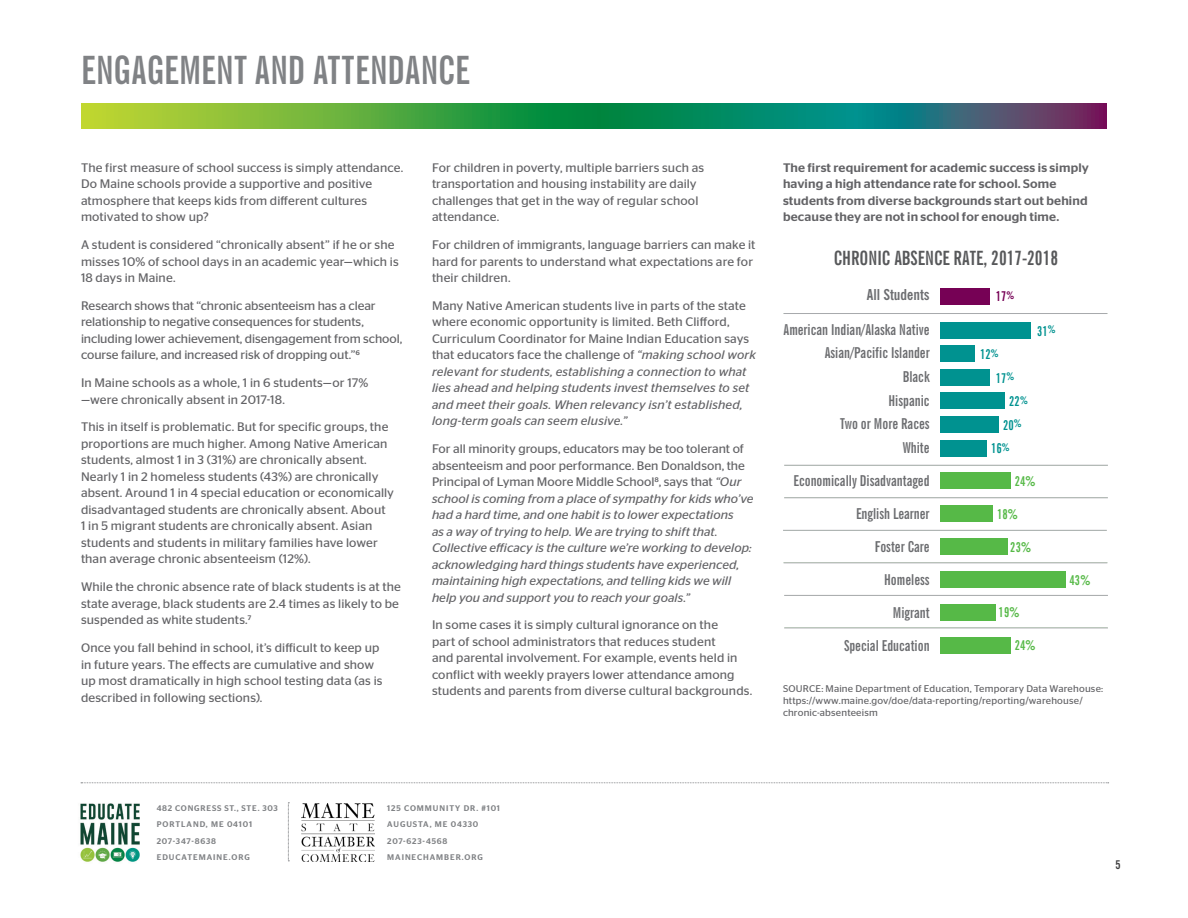
<style>
.page{position:relative;width:1188px;height:918px;background:#fff}
.page>*{position:absolute;margin:0;border:0;box-sizing:border-box;transform-origin:0 0}
._2019_A_Head{font:700 extra-condensed 39px "News Gothic BT";letter-spacing:.01em;color:#808285}
.t1{font:700 extra-condensed 19.65px "News Gothic BT";color:#57585a}
.t2{font:700 extra-condensed 15px "News Gothic BT";color:#6c6d70}
.t3{font:700 condensed 15px "News Gothic BT";color:#6c6d70}
.t4{font:700 extra-condensed 13.5px "News Gothic BT";color:#009290}
.t5{font:700 extra-condensed 13.5px "News Gothic BT";color:#56b947}
.t6{font:700 extra-condensed 13.5px "News Gothic BT";color:#760155}
._2019_Body_Text{font:12.3px/16.5px "Stag Sans";letter-spacing:.01em;color:#636366}
._2019_Body_Text-2{font:italic 12.3px/16.5px "Stag Sans";letter-spacing:.005em;color:#636366}
._2019_Body_Text-3{font:500 12.3px/16.5px "Stag Sans";letter-spacing:.015em;color:#636366}
.t7{font:700 condensed 12px "News Gothic BT";color:#3e3e3f}
._2019_Chart_Source{font:9.75px/12px "Stag Sans";letter-spacing:.02em;color:#636366}
.t8{font:500 8.25px "Stag Sans";letter-spacing:.105em;color:#808285}
.s1{font-style:normal}
</style>
<div class="page">
<svg style="left:81px;top:104px;width:1026px;height:25px;background:#409253"></svg>
<svg style="left:81px;top:782px;width:1028px;height:1px"></svg>
<img style="left:80px;top:803px;width:60px;height:59px">
<svg style="left:288px;top:803px;width:1px;height:59px"></svg>
<img style="left:301px;top:804px;width:74px;height:58px">
<div style="left:940px;top:288px;width:50px;height:16px;background:#760155"></div>
<div style="left:940px;top:322px;width:91px;height:16px;background:#009290"></div>
<div style="left:940px;top:346px;width:35px;height:16px;background:#009290"></div>
<div style="left:940px;top:369px;width:50px;height:16px;background:#009290"></div>
<div style="left:940px;top:393px;width:64px;height:16px;background:#009290"></div>
<div style="left:940px;top:417px;width:59px;height:16px;background:#009290"></div>
<div style="left:940px;top:440px;width:47px;height:16px;background:#009290"></div>
<div style="left:940px;top:473px;width:70px;height:16px;background:#56b947"></div>
<div style="left:940px;top:506px;width:53px;height:16px;background:#56b947"></div>
<div style="left:940px;top:539px;width:67px;height:16px;background:#56b947"></div>
<div style="left:940px;top:571px;width:126px;height:16px;background:#56b947"></div>
<div style="left:940px;top:604px;width:56px;height:16px;background:#56b947"></div>
<div style="left:940px;top:637px;width:70px;height:16px;background:#56b947"></div>
<hr style="left:784px;top:313px;width:323px;height:1px;background:#a8a9ad">
<hr style="left:784px;top:465px;width:324px;height:1px;background:#a8a9ad">
<hr style="left:784px;top:497px;width:324px;height:1px;background:#a8a9ad">
<hr style="left:783px;top:530px;width:324px;height:1px;background:#a8a9ad">
<hr style="left:784px;top:563px;width:323px;height:1px;background:#a8a9ad">
<hr style="left:784px;top:595px;width:324px;height:1px;background:#a8a9ad">
<hr style="left:784px;top:628px;width:324px;height:1px;background:#a8a9ad">
<p class="_2019_A_Head" style="left:81px;top:46px;width:390px">ENGAGEMENT AND ATTENDANCE</p>
<p class="_2019_Body_Text" style="left:81px;top:159px;width:324px">The first measure of school success is simply attendance.<br>Do Maine schools provide a supportive and positive atmosphere that keeps kids from different cultures motivated to show up?</p>
<p class="_2019_Body_Text" style="left:81px;top:237px;width:319px">A student is considered “chronically absent” if he or she misses 10% of school days in an academic year—which is<br>18 days in Maine.</p>
<p class="_2019_Body_Text" style="left:81px;top:297px;width:323px">Research shows that “chronic absenteeism has a clear relationship to negative consequences for students, including lower achievement, disengagement from school, course failure, and increased risk of dropping out.”6</p>
<p class="_2019_Body_Text" style="left:81px;top:375px;width:289px">In Maine schools as a whole, 1 in 6 students—or 17% —were chronically absent in 2017-18.</p>
<p class="_2019_Body_Text" style="left:81px;top:419px;width:315px">This in itself is problematic. But for specific groups, the proportions are much higher. Among Native American students, almost 1 in 3 (31%) are chronically absent.<br>Nearly 1 in 2 homeless students (43%) are chronically absent. Around 1 in 4 special education or economically disadvantaged students are chronically absent. About<br>1 in 5 migrant students are chronically absent. Asian students and students in military families have lower than average chronic absenteeism (12%).</p>
<p class="_2019_Body_Text" style="left:81px;top:579px;width:321px">While the chronic absence rate of black students is at the state average, black students are 2.4 times as likely to be suspended as white students.7</p>
<p class="_2019_Body_Text" style="left:81px;top:639px;width:303px">Once you fall behind in school, it’s difficult to keep up in future years. The effects are cumulative and show up most dramatically in high school testing data (as is described in following sections).</p>
<p class="_2019_Body_Text" style="left:432px;top:159px;width:274px">For children in poverty, multiple barriers such as transportation and housing instability are daily challenges that get in the way of regular school attendance.</p>
<p class="_2019_Body_Text" style="left:432px;top:237px;width:325px">For children of immigrants, language barriers can make it hard for parents to understand what expectations are for their children.</p>
<p class="_2019_Body_Text-2" style="left:432px;top:297px;width:325px"><span class="s1">Many Native American students live in parts of the state where economic opportunity is limited. Beth Clifford, Curriculum Coordinator for Maine Indian Education says that educators face the challenge of</span> “making school work relevant for students, establishing a connection to what lies ahead and helping students invest themselves to set and meet their goals. When relevancy isn’t established, long-term goals can seem elusive.”</p>
<p class="_2019_Body_Text-2" style="left:432px;top:441px;width:323px"><span class="s1">For all minority groups, educators may be too tolerant of absenteeism and poor performance. Ben Donaldson, the Principal of Lyman Moore Middle School8, says that</span> “Our school is coming from a place of sympathy for kids who’ve had a hard time, and one habit is to lower expectations<br>as a way of trying to help. We are trying to shift that.<br>Collective efficacy is the culture we’re working to develop: acknowledging hard things students have experienced, maintaining high expectations, and telling kids we will help you and support you to reach your goals.”</p>
<p class="_2019_Body_Text" style="left:432px;top:617px;width:322px">In some cases it is simply cultural ignorance on the<br>part of school administrators that reduces student<br>and parental involvement. For example, events held in conflict with weekly prayers lower attendance among students and parents from diverse cultural backgrounds.</p>
<p class="_2019_Body_Text-3" style="left:783px;top:159px;width:307px">The first requirement for academic success is simply having a high attendance rate for school. Some students from diverse backgrounds start out behind because they are not in school for enough time.</p>
<p class="t1" style="left:834px;top:247px;width:226px">CHRONIC ABSENCE RATE, 2017-2018</p>
<p class="t3" style="left:867px;top:286px;width:64px">All Students</p>
<p class="t6" style="left:996px;top:288px;width:20px">17<sup>%</sup></p>
<p class="t2" style="left:784px;top:320px;width:148px">American Indian/Alaska Native</p>
<p class="t4" style="left:1037px;top:323px;width:20px">31<sup>%</sup></p>
<p class="t2" style="left:825px;top:344px;width:107px">Asian/Pacific Islander</p>
<p class="t4" style="left:980px;top:346px;width:20px">12<sup>%</sup></p>
<p class="t2" style="left:903px;top:368px;width:29px">Black</p>
<p class="t4" style="left:996px;top:370px;width:20px">17<sup>%</sup></p>
<p class="t2" style="left:888px;top:391px;width:43px">Hispanic</p>
<p class="t4" style="left:1009px;top:393px;width:20px">22<sup>%</sup></p>
<p class="t2" style="left:840px;top:415px;width:91px">Two or More Races</p>
<p class="t4" style="left:1003px;top:417px;width:20px">20<sup>%</sup></p>
<p class="t2" style="left:903px;top:438px;width:28px">White</p>
<p class="t4" style="left:991px;top:440px;width:20px">16<sup>%</sup></p>
<p class="t2" style="left:793px;top:471px;width:138px">Economically Disadvantaged</p>
<p class="t5" style="left:1015px;top:473px;width:22px">24%</p>
<p class="t2" style="left:856px;top:504px;width:75px">English Learner</p>
<p class="t5" style="left:997px;top:506px;width:22px">18%</p>
<p class="t2" style="left:875px;top:537px;width:56px">Foster Care</p>
<p class="t5" style="left:1010px;top:539px;width:22px">23%</p>
<p class="t2" style="left:884px;top:570px;width:47px">Homeless</p>
<p class="t5" style="left:1070px;top:572px;width:22px">43%</p>
<p class="t2" style="left:893px;top:603px;width:38px">Migrant</p>
<p class="t5" style="left:999px;top:604px;width:22px">19%</p>
<p class="t2" style="left:844px;top:636px;width:87px">Special Education</p>
<p class="t5" style="left:1015px;top:637px;width:22px">24%</p>
<p class="_2019_Chart_Source" style="left:783px;top:683px;width:322px">SOURCE: Maine Department of Education, Temporary Data Warehouse: https://www.maine.gov/doe/data-reporting/reporting/warehouse/ chronic-absenteeism</p>
<p class="t8" style="left:157px;top:803px;width:123px">482 CONGRESS ST., STE. 303</p>
<p class="t8" style="left:157px;top:820px;width:97px">PORTLAND, ME 04101</p>
<p class="t8" style="left:157px;top:836px;width:61px">207-347-8638</p>
<p class="t8" style="left:157px;top:852px;width:95px">EDUCATEMAINE.ORG</p>
<p class="t8" style="left:387px;top:803px;width:114px">125 COMMUNITY DR. #101</p>
<p class="t8" style="left:387px;top:820px;width:93px">AUGUSTA, ME 04330</p>
<p class="t8" style="left:387px;top:836px;width:62px">207-623-4568</p>
<p class="t8" style="left:387px;top:852px;width:97px">MAINECHAMBER.ORG</p>
<p class="t7" style="left:1116px;top:857px;width:7px">5</p>
</div>
